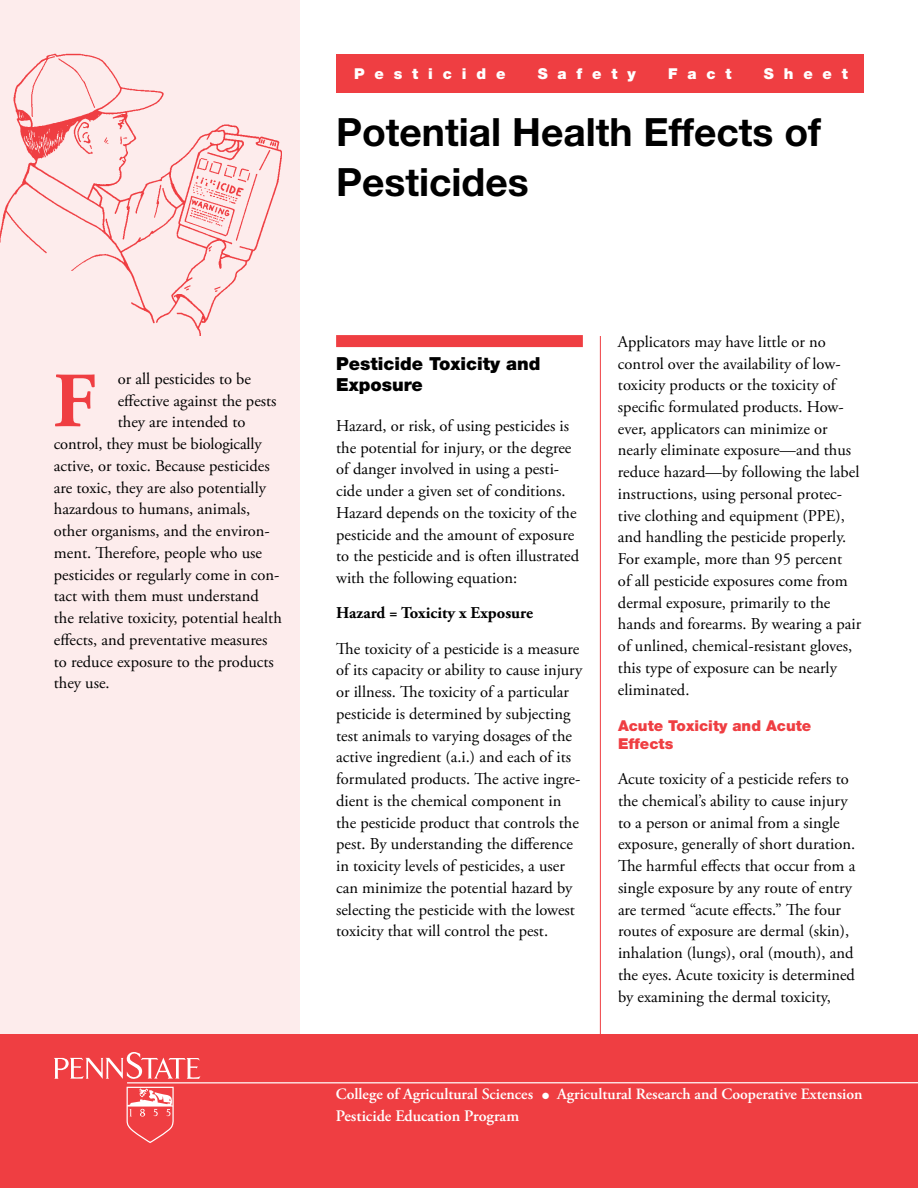
<style>
.page{position:relative;width:918px;height:1188px;background:#fff}
.page>*{position:absolute;margin:0;border:0;box-sizing:border-box;transform-origin:0 0}
.t1{font:700 78px "Adobe Garamond Pro";color:#ef3e42}
.t2{font:700 39px/49.5px "Helvetica Neue LT Std";color:#000}
.t3{font:900 18px/21.6px "Helvetica Neue LT Std";color:#000}
.t4{font:16.5px/21.8px "Adobe Garamond Pro";color:#000}
.t5{font:700 16.5px "Adobe Garamond Pro";color:#000}
.t6{font:600 16.05px "Adobe Garamond Pro";color:#fff}
.t7{font:600 15.75px "Adobe Garamond Pro";color:#fff}
.t8{font:900 15px/18px "Helvetica Neue LT Std";color:#ef3e42}
.t9{font:900 15px "Helvetica Neue LT Std";letter-spacing:.66em;color:#fff}
</style>
<div class="page">
<div style="left:0;top:0;width:300px;height:1038px;background:#fdecec"></div>
<div style="left:336px;top:54px;width:528px;height:39px;background:#ef3e42"></div>
<div style="left:1px;top:1035px;width:917px;height:153px;background:#ef3e42"></div>
<img style="left:0;top:54px;width:282px;height:282px">
<hr style="left:600px;top:336px;width:1px;height:702px;background:#ef3e42">
<svg style="left:54px;top:1052px;width:147px;height:27px"></svg>
<hr style="left:127px;top:1082px;width:791px;height:1px;background:#fff">
<svg style="left:126px;top:1086px;width:48px;height:57px"></svg>
<div style="left:336px;top:335px;width:247px;height:12px;background:#ef3e42"></div>
<p class="t9" style="left:354px;top:65px;width:153px">Pesticide</p>
<p class="t9" style="left:538px;top:65px;width:100px">Safety</p>
<p class="t9" style="left:668px;top:65px;width:65px">Fact</p>
<p class="t9" style="left:764px;top:65px;width:86px">Sheet</p>
<h2 class="t2" style="left:336px;top:107px;width:487px">Potential Health Effects of<br>Pesticides</h2>
<p class="t4" style="left:118px;top:368px;width:135px">or all pesticides to be</p>
<p class="t4" style="left:118px;top:390px;width:160px">effective against the pests</p>
<p class="t4" style="left:118px;top:412px;width:129px">they are intended to</p>
<p class="t4" style="left:54px;top:434px;width:209px">control, they must be biologically</p>
<p class="t4" style="left:54px;top:455px;width:217px">active, or toxic. Because pesticides</p>
<p class="t4" style="left:54px;top:477px;width:214px">are toxic, they are also potentially</p>
<p class="t4" style="left:54px;top:499px;width:198px">hazardous to humans, animals,</p>
<p class="t4" style="left:54px;top:521px;width:218px">other organisms, and the environ-</p>
<p class="t4" style="left:54px;top:542px;width:210px">ment. Therefore, people who use</p>
<p class="t4" style="left:54px;top:564px;width:227px">pesticides or regularly come in con-</p>
<p class="t4" style="left:54px;top:586px;width:207px">tact with them must understand</p>
<p class="t4" style="left:54px;top:608px;width:230px">the relative toxicity, potential health</p>
<p class="t4" style="left:54px;top:629px;width:215px">effects, and preventative measures</p>
<p class="t4" style="left:54px;top:651px;width:221px">to reduce exposure to the products</p>
<p class="t4" style="left:54px;top:673px;width:57px">they use.</p>
<h1 class="t1" style="left:53px;top:356px;width:44px">F</h1>
<p class="t3" style="left:336px;top:352px;width:206px">Pesticide Toxicity and<br>Exposure</p>
<p class="t4" style="left:336px;top:415px;width:244px">Hazard, or risk, of using pesticides is the potential for injury, or the degree of danger involved in using a pesti&shy;cide under a given set of conditions.<br>Hazard depends on the toxicity of the pesticide and the amount of exposure to the pesticide and is often illustrated with the following equation:</p>
<p class="t5" style="left:336px;top:604px;width:198px">Hazard = Toxicity x Exposure</p>
<p class="t4" style="left:336px;top:638px;width:248px">The toxicity of a pesticide is a measure of its capacity or ability to cause injury or illness. The toxicity of a particular pesticide is determined by subjecting test animals to varying dosages of the active ingredient (a.i.) and each of its formulated products. The active ingre&shy;dient is the chemical component in the pesticide product that controls the pest. By understanding the difference in toxicity levels of pesticides, a user can minimize the potential hazard by selecting the pesticide with the lowest toxicity that will control the pest.</p>
<p class="t4" style="left:618px;top:331px;width:245px">Applicators may have little or no control over the availability of low&shy;toxicity products or the toxicity of specific formulated products. How&shy;ever, applicators can minimize or nearly eliminate exposure—and thus reduce hazard—by following the label instructions, using personal protec&shy;tive clothing and equipment (PPE), and handling the pesticide properly.<br>For example, more than 95 percent<br>of all pesticide exposures come from dermal exposure, primarily to the hands and forearms. By wearing a pair of unlined, chemical-resistant gloves, this type of exposure can be nearly eliminated.</p>
<p class="t8" style="left:618px;top:716px;width:195px">Acute Toxicity and Acute<br>Effects</p>
<p class="t4" style="left:618px;top:769px;width:239px">Acute toxicity of a pesticide refers to the chemical’s ability to cause injury to a person or animal from a single exposure, generally of short duration.<br>The harmful effects that occur from a single exposure by any route of entry are termed “acute effects.” The four routes of exposure are dermal (skin), inhalation (lungs), oral (mouth), and the eyes. Acute toxicity is determined by examining the dermal toxicity,</p>
<p class="t7" style="left:336px;top:1085px;width:528px">College of Agricultural Sciences ● Agricultural Research and Cooperative Extension</p>
<p class="t6" style="left:336px;top:1106px;width:185px">Pesticide Education Program</p>
</div>
